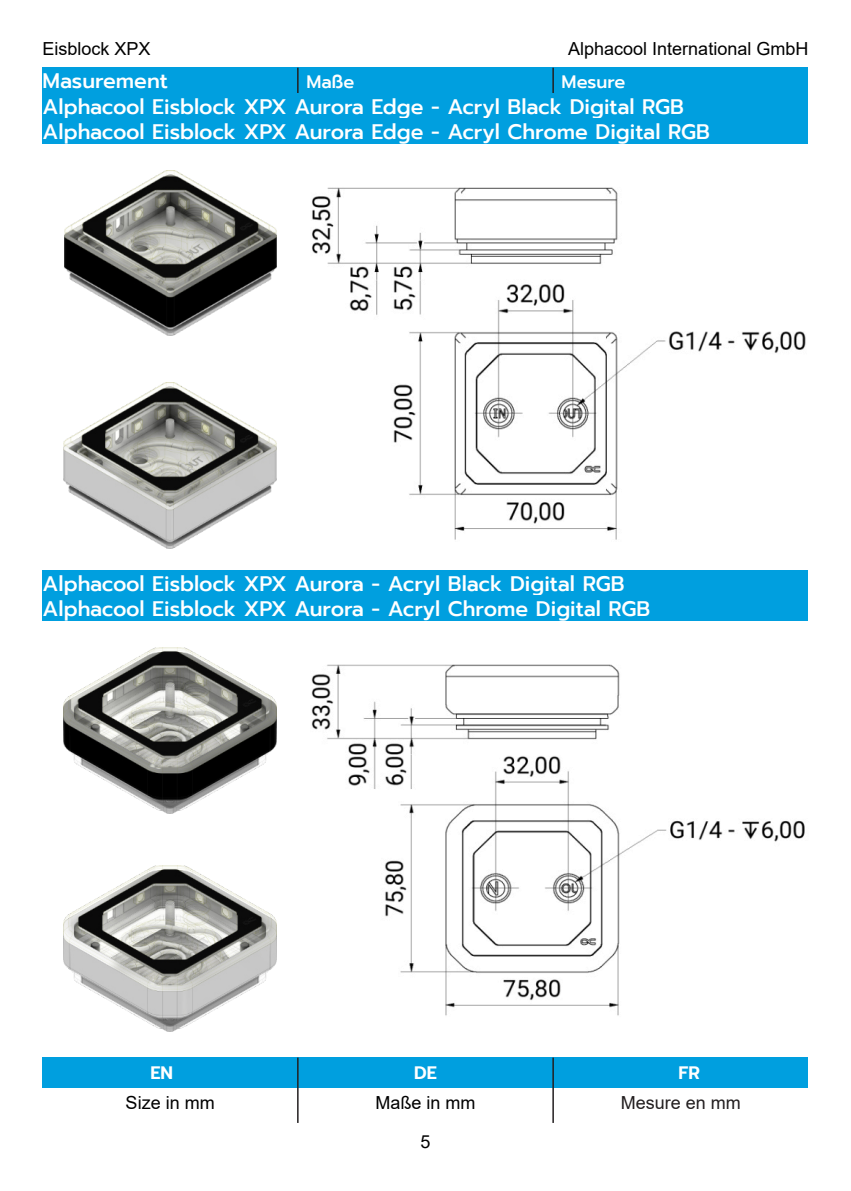
<style>
.page{position:relative;width:851px;height:1191px;background:#fff}
.page>*{position:absolute;margin:0;border:0;box-sizing:border-box;transform-origin:0 0}
.t1{font:500 21px/25.5px "Prompt";color:#fff}
.t2{font:18px "Arial";color:#000}
.t3{font:500 18px "Prompt";color:#fff}
.t4{font:18px "Arial";color:#231f20}
.t5{font:600 18px "Prompt";color:#fff}
</style>
<div class="page">
<div style="left:43px;top:68px;width:765px;height:25px;background:#009fdf"></div>
<svg style="left:297px;top:68px;width:1px;height:25px"></svg>
<hr style="left:552px;top:68px;width:2px;height:25px;background:#231f20">
<div style="left:43px;top:93px;width:765px;height:26px;background:#009fdf"></div>
<div style="left:43px;top:119px;width:765px;height:25px;background:#009fdf"></div>
<div style="left:43px;top:570px;width:765px;height:25px;background:#009fdf"></div>
<div style="left:43px;top:595px;width:765px;height:26px;background:#009fdf"></div>
<div style="left:43px;top:1057px;width:765px;height:30px;background:#009fdf"></div>
<hr style="left:297px;top:1057px;width:1px;height:66px;background:#231f20">
<hr style="left:552px;top:1057px;width:2px;height:66px;background:#231f20">
<img style="left:311px;top:664px;width:494px;height:352px">
<img style="left:64px;top:647px;width:212px;height:166px">
<img style="left:64px;top:865px;width:212px;height:166px">
<img style="left:311px;top:187px;width:495px;height:353px">
<img style="left:64px;top:170px;width:212px;height:166px">
<img style="left:64px;top:383px;width:212px;height:166px">
<p class="t2" style="left:43px;top:42px;width:110px">Eisblock XPX</p>
<p class="t2" style="left:568px;top:42px;width:242px">Alphacool International GmbH</p>
<p class="t1" style="left:43px;top:70px;width:127px">Masurement</p>
<p class="t3" style="left:306px;top:75px;width:50px">Maße</p>
<p class="t3" style="left:561px;top:75px;width:65px">Mesure</p>
<p class="t1" style="left:43px;top:96px;width:668px">Alphacool Eisblock XPX Aurora Edge - Acryl Black Digital RGB<br>Alphacool Eisblock XPX Aurora Edge - Acryl Chrome Digital RGB</p>
<p class="t1" style="left:43px;top:572px;width:609px">Alphacool Eisblock XPX Aurora - Acryl Black Digital RGB<br>Alphacool Eisblock XPX Aurora - Acryl Chrome Digital RGB</p>
<p class="t5" style="left:150px;top:1065px;width:24px">EN</p>
<p class="t5" style="left:414px;top:1065px;width:24px">DE</p>
<p class="t5" style="left:678px;top:1065px;width:23px">FR</p>
<p class="t2" style="left:126px;top:1096px;width:91px">Size in mm</p>
<p class="t2" style="left:375px;top:1096px;width:102px">Maße in mm</p>
<p class="t4" style="left:620px;top:1096px;width:122px">Mesure en mm</p>
<p class="t2" style="left:420px;top:1135px;width:12px">5</p>
</div>
